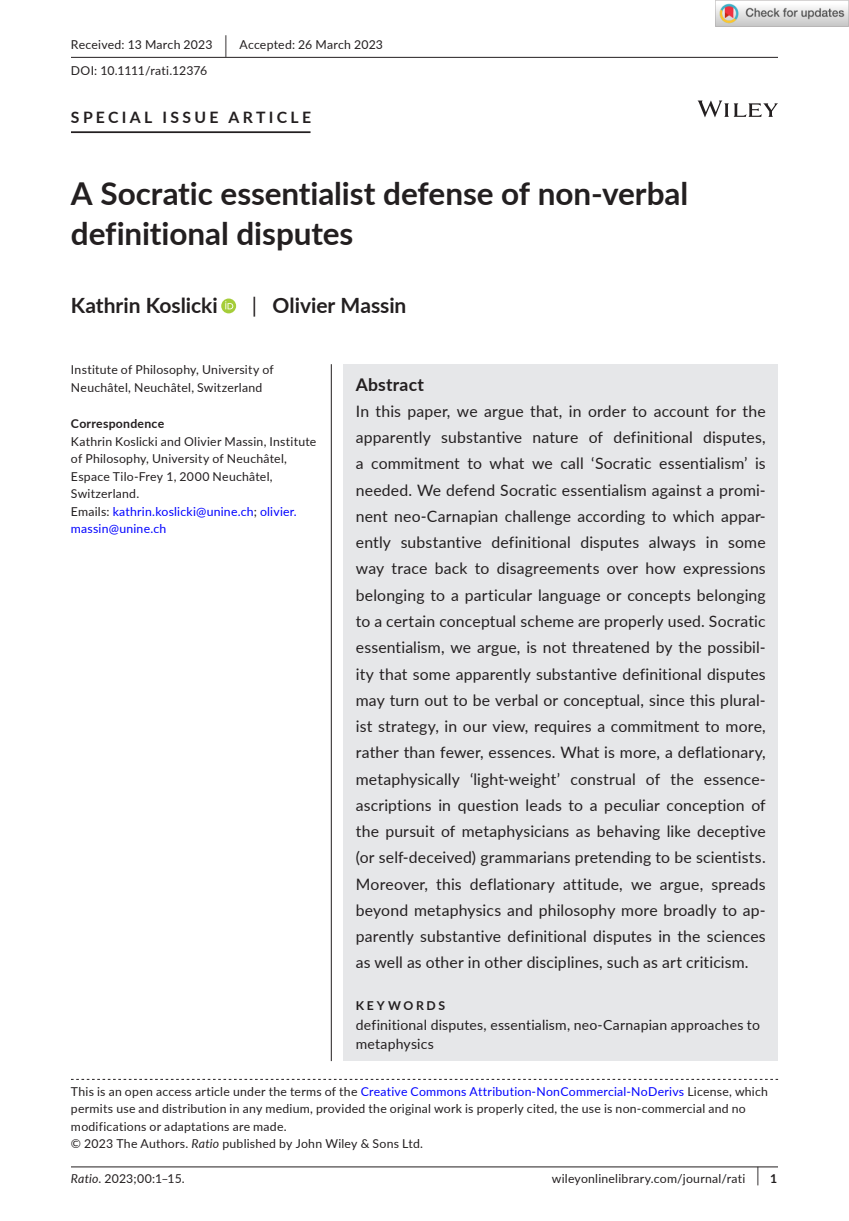
<style>
.page{position:relative;width:849px;height:1221px;background:#fff}
.page>*{position:absolute;margin:0;border:0;box-sizing:border-box;transform-origin:0 0}
.t1{font:700 31.5px/40.2px "Lato";letter-spacing:-.005em;color:#231f20}
.t2{font:700 21px "Lato";color:#231f20}
.t3{font:700 17.5px "Lato";letter-spacing:.015em;color:#231f20}
.t4{font:15.75px/26.2px "Lato";letter-spacing:.01em;color:#231f20;text-align:justify}
.t5{font:700 15.75px "Lato";letter-spacing:.21em;color:#231f20}
.t6{font:14px/19.2px "Lato";letter-spacing:.015em;color:#231f20}
.t7{font:12.25px/17.5px "Lato";letter-spacing:.02em;color:#231f20}
.t8{font:700 12.25px "Lato";letter-spacing:.02em;color:#231f20}
.t9{font:700 12.25px "Lato";letter-spacing:.22em;color:#231f20}
.s1{font-size:22.93px}
.s2{font-weight:400}
.s3{color:#00f}
.s4{font-style:italic}
.s5{font-size:19.6px}
.s6{font-weight:700}
</style>
<div class="page">
<hr style="left:71px;top:1166px;width:706px;height:1px;background:#231f20">
<svg style="left:697px;top:100px;width:80px;height:17px"></svg>
<hr style="left:71px;top:131px;width:239px;height:2px;background:#231f20">
<svg style="left:221px;top:298px;width:15px;height:15px"></svg>
<svg style="left:225px;top:301px;width:8px;height:8px"></svg>
<hr style="left:71px;top:57px;width:706px;height:1px;background:#231f20">
<svg style="left:71px;top:1078px;width:706px;height:1px"></svg>
<div style="left:343px;top:364px;width:434px;height:697px;background:#e6e7e9"></div>
<hr style="left:331px;top:364px;width:1px;height:697px;background:#231f20">
<img style="left:715px;top:0;width:133px;height:26px">
<p class="t7" style="left:71px;top:31px;width:313px;line-height:26.4px">Received: 13 March 2023 <span class="s1">|</span> Accepted: 26 March 2023<br>DOI: 10.1111/rati.12376</p>
<p class="t5" style="left:71px;top:105px;width:241px">SPECIAL ISSUE ARTICLE</p>
<h1 class="t1" style="left:71px;top:172px;width:618px">A Socratic essentialist defense of non-verbal definitional disputes</h1>
<h2 class="t2" style="left:71px;top:290px;width:148px">Kathrin Koslicki</h2>
<h2 class="t2" style="left:252px;top:290px;width:156px"><span class="s2">|</span> Olivier Massin</h2>
<p class="t7" style="left:71px;top:360px;width:204px">Institute of Philosophy, University of<br>Neuchâtel, Neuchâtel, Switzerland</p>
<p class="t8" style="left:71px;top:415px;width:95px">Correspondence</p>
<p class="t7" style="left:71px;top:432px;width:247px">Kathrin Koslicki and Olivier Massin, Institute of Philosophy, University of Neuchâtel, Espace Tilo-Frey 1, 2000 Neuchâtel, Switzerland.<br>Emails: <span class="s3">kathrin.koslicki@unine.ch</span>; <span class="s3">olivier. massin@unine.ch</span></p>
<p class="t3" style="left:356px;top:371px;width:70px">Abstract</p>
<p class="t4" style="left:356px;top:397px;width:411px">In this paper, we argue that, in order to account for the apparently substantive nature of definitional disputes, a commitment to what we call ‘Socratic essentialism’ is needed. We defend Socratic essentialism against a promi&shy;nent neo-Carnapian challenge according to which appar&shy;ently substantive definitional disputes always in some way trace back to disagreements over how expressions belonging to a particular language or concepts belonging to a certain conceptual scheme are properly used. Socratic essentialism, we argue, is not threatened by the possibil&shy;ity that some apparently substantive definitional disputes may turn out to be verbal or conceptual, since this plural&shy;ist strategy, in our view, requires a commitment to more, rather than fewer, essences. What is more, a deflationary, metaphysically ‘light-weight’ construal of the essence&shy;ascriptions in question leads to a peculiar conception of the pursuit of metaphysicians as behaving like deceptive (or self-deceived) grammarians pretending to be scientists.<br>Moreover, this deflationary attitude, we argue, spreads beyond metaphysics and philosophy more broadly to ap&shy;parently substantive definitional disputes in the sciences as well as other in other disciplines, such as art criticism.</p>
<p class="t9" style="left:356px;top:996px;width:91px">KEYWORDS</p>
<p class="t6" style="left:356px;top:1014px;width:405px">definitional disputes, essentialism, neo-Carnapian approaches to metaphysics</p>
<p class="t7" style="left:71px;top:1081px;width:698px">This is an open access article under the terms of the <span class="s3">Creative Commons Attribution-NonCommercial-NoDerivs</span> License, which permits use and distribution in any medium, provided the original work is properly cited, the use is non-commercial and no modifications or adaptations are made.<br>© 2023 The Authors. <span class="s4">Ratio</span> published by John Wiley &amp; Sons Ltd.</p>
<p class="t7" style="left:71px;top:1169px;width:115px"><span class="s4">Ratio.</span> 2023;00:1–15.</p>
<p class="t7" style="left:551px;top:1169px;width:227px">wileyonlinelibrary.com/journal/rati <span class="s5">|</span> <span class="s6">1</span></p>
</div>
